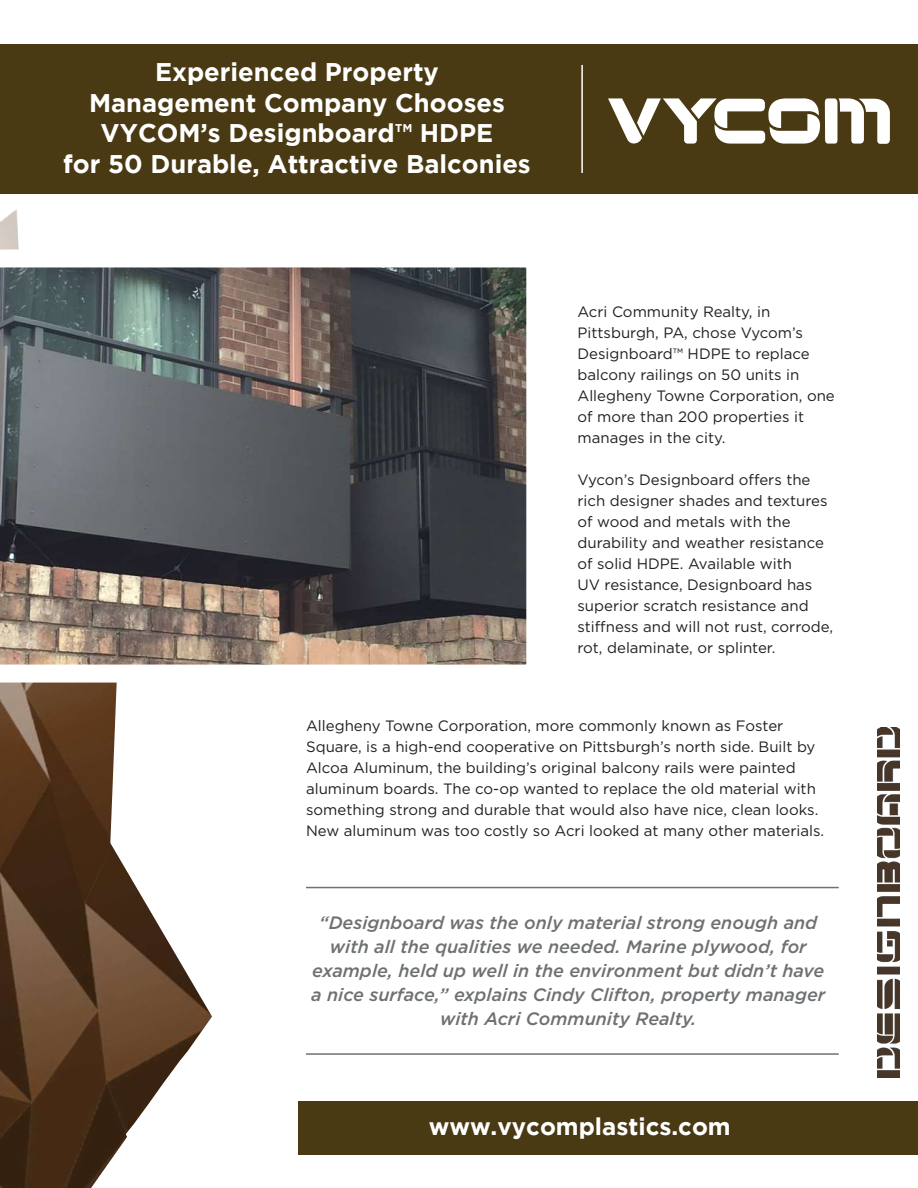
<style>
.page{position:relative;width:918px;height:1188px;background:#fff}
.page>*{position:absolute;margin:0;border:0;box-sizing:border-box;transform-origin:0 0}
.t1{font:700 25.5px/30.6px "Gotham";color:#fff;text-align:center}
.t2{font:700 24px "Gotham";color:#fff}
.t3{font:italic 500 18px/24px "Gotham";color:#6e7173;text-align:center}
.t4{font:15px/21px "Gotham";color:#231f20}
</style>
<div class="page">
<img style="left:0;top:209px;width:212px;height:979px">
<svg style="left:0;top:249px;width:527px;height:434px;background:#6c6a69"></svg>
<hr style="left:306px;top:887px;width:533px;height:1px;background:#6e7173">
<hr style="left:306px;top:1053px;width:533px;height:2px;background:#6e7173">
<div style="left:0;top:44px;width:918px;height:150px;background:#493a14"></div>
<div style="left:298px;top:1101px;width:620px;height:54px;background:#493a14"></div>
<img style="left:878px;top:728px;width:22px;height:349px">
<svg style="left:608px;top:98px;width:282px;height:46px"></svg>
<hr style="left:581px;top:65px;width:2px;height:108px;background:#fff">
<h1 class="t1" style="left:63px;top:56px;width:469px">Experienced Property<br>Management Company Chooses<br>VYCOM’s Designboard™ HDPE<br>for 50 Durable, Attractive Balconies</h1>
<p class="t4" style="left:578px;top:301px;width:259px">Acri Community Realty, in<br>Pittsburgh, PA, chose Vycom’s<br>Designboard™ HDPE to replace balcony railings on 50 units in<br>Allegheny Towne Corporation, one of more than 200 properties it manages in the city.</p>
<p class="t4" style="left:578px;top:469px;width:257px">Vycon’s Designboard offers the rich designer shades and textures of wood and metals with the durability and weather resistance of solid HDPE. Available with<br>UV resistance, Designboard has superior scratch resistance and stiffness and will not rust, corrode, rot, delaminate, or splinter.</p>
<p class="t4" style="left:306px;top:714px;width:520px">Allegheny Towne Corporation, more commonly known as Foster Square, is a high-end cooperative on Pittsburgh’s north side. Built by Alcoa Aluminum, the building’s original balcony rails were painted aluminum boards. The co-op wanted to replace the old material with something strong and durable that would also have nice, clean looks.<br>New aluminum was too costly so Acri looked at many other materials.</p>
<p class="t3" style="left:311px;top:910px;width:516px">“Designboard was the only material strong enough and with all the qualities we needed. Marine plywood, for example, held up well in the environment but didn’t have a nice surface,” explains Cindy Clifton, property manager with Acri Community Realty.</p>
<h2 class="t2" style="left:429px;top:1112px;width:304px">www.vycomplastics.com</h2>
</div>
